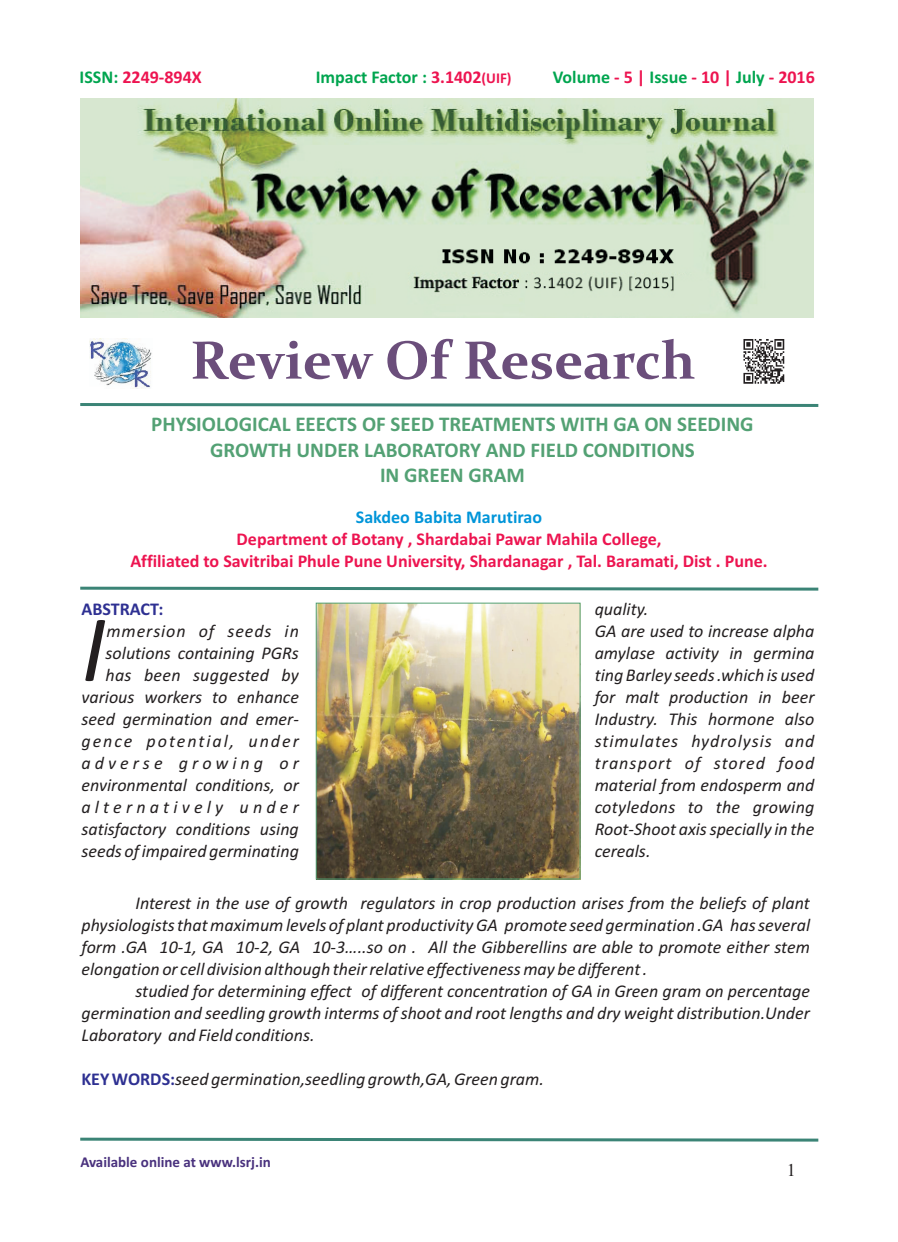
<style>
.page{position:relative;width:898px;height:1242px;background:#fff}
.page>*{position:absolute;margin:0;border:0;box-sizing:border-box;transform-origin:0 0}
.t1{font:italic 95.7px "Calibri";color:#231f20}
.t2{font:700 54px "Constantia";color:#6b4e7b}
.t3{font:700 21px/25.7px "Calibri";color:#53a174;text-align:center}
.t4{font:italic 18px/21.9px "Calibri";color:#231f20;text-align:justify}
.t5{font:700 18px/21.9px "Calibri";color:#ed1450;text-align:center}
.t6{font:700 18px "Calibri";color:#00a54f}
.t7{font:700 18px "Calibri";color:#0095d9}
.t8{font:700 18px "Calibri";color:#2e3092}
.t9{font:18px "Times New Roman";color:#231f20}
.t10{font:700 15px "Calibri";color:#49317d}
.s1{color:#00a54f}
.s2{color:#ed1450}
.s3{font-size:15px;color:#ed1450}
.s4{font-weight:700;font-style:normal;color:#2e3092}
</style>
<div class="page">
<img style="left:743px;top:339px;width:42px;height:45px">
<svg style="left:80px;top:403px;width:739px;height:4px;background:#6ba298"></svg>
<svg style="left:80px;top:586px;width:739px;height:5px"></svg>
<img style="left:80px;top:99px;width:733px;height:218px">
<img style="left:89px;top:338px;width:63px;height:51px">
<img style="left:318px;top:605px;width:260px;height:272px">
<div style="left:316px;top:603px;width:264px;height:276px;border:1px solid #53a174"></div>
<svg style="left:80px;top:1137px;width:739px;height:5px"></svg>
<p class="t5" style="left:80px;top:67px;width:124px"><span class="s1">ISSN:</span> 2249-894X</p>
<p class="t6" style="left:315px;top:69px;width:197px">Impact Factor : <span class="s2">3.1402</span><span class="s3">(UIF)</span></p>
<p class="t6" style="left:552px;top:69px;width:263px">Volume <span class="s2">- 5 |</span> Issue <span class="s2">- 10 |</span> July <span class="s2">- 2016</span></p>
<h2 class="t2" style="left:190px;top:338px;width:506px">Review Of Research</h2>
<p class="t3" style="left:151px;top:413px;width:603px">PHYSIOLOGICAL EEECTS OF SEED TREATMENTS WITH GA ON SEEDING<br>GROWTH UNDER LABORATORY AND FIELD CONDITIONS<br>IN GREEN GRAM</p>
<p class="t7" style="left:356px;top:509px;width:188px">Sakdeo Babita Marutirao</p>
<p class="t5" style="left:130px;top:529px;width:638px">Department of Botany , Shardabai Pawar Mahila College,<br>Affiliated to Savitribai Phule Pune University, Shardanagar , Tal. Baramati, Dist . Pune.</p>
<p class="t4" style="left:594px;top:599px;width:221px;text-align:left">quality.<br>GA are used to increase alpha amylase activity in germina ting Barley seeds .which is used for malt production in beer<br>Industry. This hormone also stimulates hydrolysis and transport of stored food material from endosperm and cotyledons to the growing<br>Root-Shoot axis specially in the cereals.</p>
<p class="t8" style="left:81px;top:601px;width:83px">ABSTRACT:</p>
<p class="t4" style="left:106px;top:621px;width:195px">mmersion of seeds in solutions containing PGRs</p>
<h1 class="t1" style="left:81px;top:609px;width:26px">I</h1>
<p class="t4" style="left:81px;top:665px;width:219px;text-indent:24px">has been suggested by various workers to enhance seed germination and emer&shy;gence potential, under adverse growing or environmental conditions, or alternatively under satisfactory conditions using seeds of impaired germinating</p>
<p class="t4" style="left:81px;top:893px;width:730px;text-indent:54px">Interest in the use of growth regulators in crop production arises from the beliefs of plant physiologists that maximum levels of plant productivity GA promote seed germination .GA has several form .GA 10-1, GA 10-2, GA 10-3…..so on . All the Gibberellins are able to promote either stem elongation or cell division although their relative effectiveness may be different .</p>
<p class="t4" style="left:81px;top:981px;width:729px;text-indent:54px">studied for determining effect of different concentration of GA in Green gram on percentage germination and seedling growth interms of shoot and root lengths and dry weight distribution.Under Laboratory and Field conditions.</p>
<p class="t4" style="left:81px;top:1069px;width:464px"><span class="s4">KEY WORDS:</span>seed germination,seedling growth,GA, Green gram.</p>
<p class="t10" style="left:80px;top:1155px;width:192px">Available online at www.lsrj.in</p>
<p class="t9" style="left:786px;top:1164px;width:10px">1</p>
</div>
